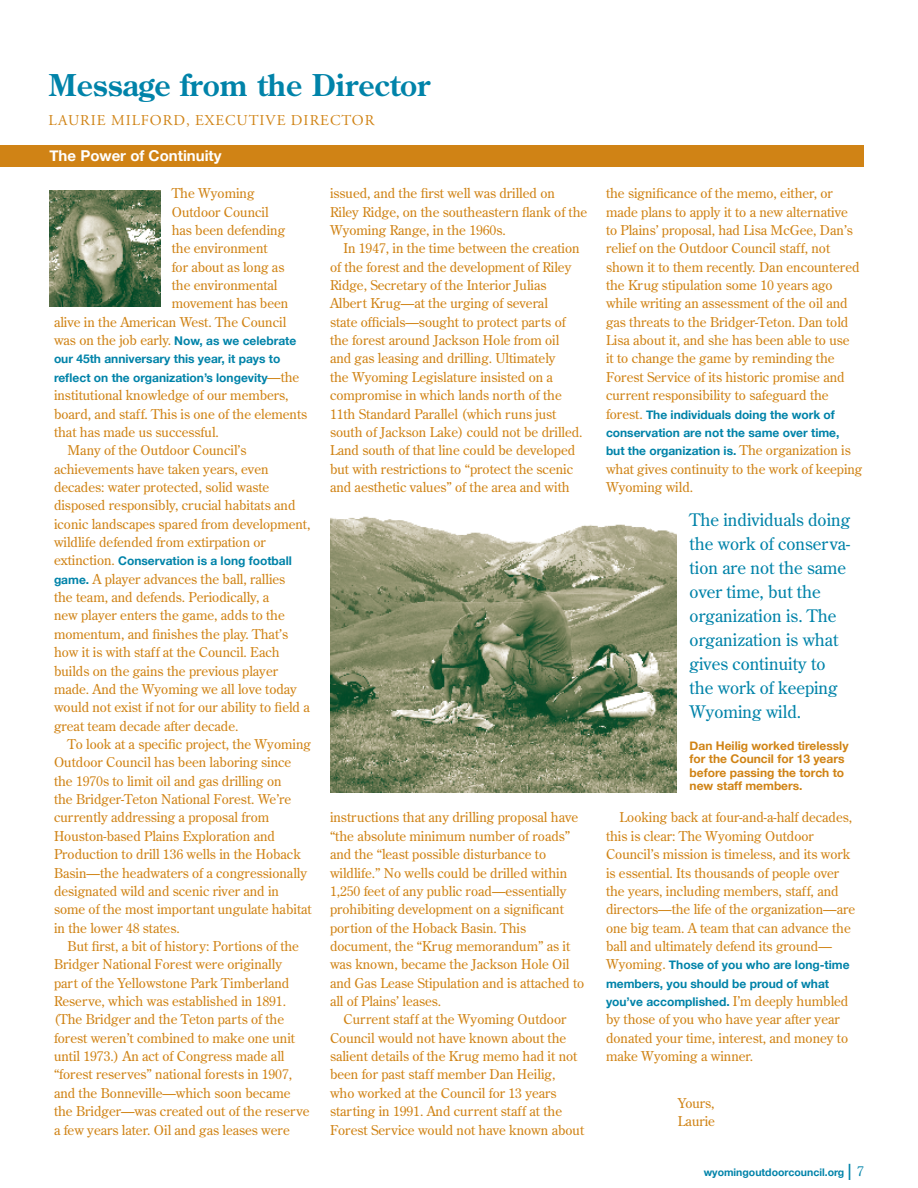
<style>
.page{position:relative;width:918px;height:1188px;background:#fff}
.page>*{position:absolute;margin:0;border:0;box-sizing:border-box;transform-origin:0 0}
.t1{font:700 30px "Century Old Style";color:#0083a9}
.t2{font:17.25px/24px "Century Old Style";color:#0083a9}
.t3{font:15px "Adobe Garamond Pro";letter-spacing:.065em;color:#d08315}
.t4{font:700 15px "Helvetica Neue";color:#fff}
.t5{font:13.5px/18.3px "Century Old Style";color:#d08315}
.t6{font:700 12px/18.3px "Helvetica Neue";color:#0083a9}
.t7{font:700 12px/13.5px "Helvetica Neue";color:#d08315}
.t8{font:700 10.5px "Helvetica Neue";color:#0083a9}
.s1{font-family:"Helvetica Neue";font-weight:700;font-size:12px;color:#0083a9}
.s2{font-family:"Century Old Style";font-weight:400;font-size:13.5px;color:#d08315}
.s3{font-weight:300;font-size:22.5px}
.s4{font-family:"Century Old Style";font-weight:400;font-size:13.5px}
</style>
<div class="page">
<div style="left:0;top:145px;width:864px;height:22px;background:#d08315"></div>
<img style="left:50px;top:191px;width:111px;height:116px">
<img style="left:330px;top:516px;width:346px;height:276px">
<h1 class="t1" style="left:48px;top:65px;width:383px">Message from the Director</h1>
<p class="t3" style="left:49px;top:111px;width:327px">LAURIE MILFORD, EXECUTIVE DIRECTOR</p>
<p class="t4" style="left:50px;top:147px;width:174px">The Power of Continuity</p>
<p class="t5" style="left:172px;top:184px;width:84px">The Wyoming</p>
<p class="t5" style="left:172px;top:202px;width:98px">Outdoor Council</p>
<p class="t5" style="left:172px;top:220px;width:115px">has been defending</p>
<p class="t5" style="left:172px;top:239px;width:97px">the environment</p>
<p class="t5" style="left:172px;top:257px;width:114px">for about as long as</p>
<p class="t5" style="left:172px;top:276px;width:107px">the environmental</p>
<p class="t5" style="left:172px;top:294px;width:118px">movement has been</p>
<p class="t5" style="left:54px;top:312px;width:234px">alive in the American West. The Council</p>
<p class="t5" style="left:54px;top:331px;width:244px">was on the job early. <span class="s1">Now, as we celebrate</span></p>
<p class="t6" style="left:54px;top:350px;width:247px">our 45th anniversary this year, it pays to<br>2&amp;'&amp;1!#"-#!*&amp;#"2)$-(F$!("-O0#/"-)&amp;.(!6<span class="s2">—the</span></p>
<p class="t5" style="left:54px;top:386px;width:236px">institutional knowledge of our members,</p>
<p class="t5" style="left:54px;top:404px;width:255px">board, and staff. This is one of the elements</p>
<p class="t5" style="left:54px;top:422px;width:166px">that has made us successful.</p>
<p class="t5" style="left:68px;top:441px;width:180px">Many of the Outdoor Council’s</p>
<p class="t5" style="left:54px;top:459px;width:216px">achievements have taken years, even</p>
<p class="t5" style="left:54px;top:477px;width:217px">decades: water protected, solid waste</p>
<p class="t5" style="left:54px;top:496px;width:243px">disposed responsibly, crucial habitats and</p>
<p class="t5" style="left:54px;top:514px;width:258px">iconic landscapes spared from development,</p>
<p class="t5" style="left:54px;top:533px;width:213px">wildlife defended from extirpation or</p>
<p class="t6" style="left:54px;top:552px;width:239px"><span class="s2">extinction.</span> Conservation is a long football</p>
<p class="t5" style="left:54px;top:569px;width:257px"><span class="s1">game.</span> A player advances the ball, rallies<br>the team, and defends. Periodically, a<br>new player enters the game, adds to the momentum, and finishes the play. That’s how it is with staff at the Council. Each builds on the gains the previous player made. And the Wyoming we all love today would not exist if not for our ability to field a great team decade after decade.</p>
<p class="t5" style="left:54px;top:735px;width:259px;text-indent:14px">To look at a specific project, the Wyoming Outdoor Council has been laboring since the 1970s to limit oil and gas drilling on<br>the Bridger-Teton National Forest. We’re currently addressing a proposal from Houston-based Plains Exploration and Production to drill 136 wells in the Hoback Basin—the headwaters of a congressionally designated wild and scenic river and in some of the most important ungulate habitat in the lower 48 states.</p>
<p class="t5" style="left:54px;top:936px;width:257px;text-indent:14px">But first, a bit of history: Portions of the Bridger National Forest were originally<br>part of the Yellowstone Park Timberland Reserve, which was established in 1891. (The Bridger and the Teton parts of the forest weren’t combined to make one unit until 1973.) An act of Congress made all “forest reserves” national forests in 1907, and the Bonneville—which soon became the Bridger—was created out of the reserve a few years later. Oil and gas leases were</p>
<p class="t5" style="left:330px;top:184px;width:259px">issued, and the first well was drilled on<br>Riley Ridge, on the southeastern flank of the<br>Wyoming Range, in the 1960s.</p>
<p class="t5" style="left:330px;top:239px;width:254px;text-indent:14px">In 1947, in the time between the creation of the forest and the development of Riley Ridge, Secretary of the Interior Julias Albert Krug—at the urging of several<br>state officials—sought to protect parts of the forest around Jackson Hole from oil and gas leasing and drilling. Ultimately<br>the Wyoming Legislature insisted on a compromise in which lands north of the 11th Standard Parallel (which runs just south of Jackson Lake) could not be drilled.<br>Land south of that line could be developed but with restrictions to “protect the scenic and aesthetic values” of the area and with</p>
<p class="t5" style="left:330px;top:808px;width:256px">instructions that any drilling proposal have “the absolute minimum number of roads” and the “least possible disturbance to wildlife.” No wells could be drilled within 1,250 feet of any public road—essentially prohibiting development on a significant portion of the Hoback Basin. This document, the “Krug memorandum” as it was known, became the Jackson Hole Oil and Gas Lease Stipulation and is attached to all of Plains’ leases.</p>
<p class="t5" style="left:330px;top:1010px;width:256px;text-indent:14px">Current staff at the Wyoming Outdoor Council would not have known about the salient details of the Krug memo had it not been for past staff member Dan Heilig,<br>who worked at the Council for 13 years starting in 1991. And current staff at the Forest Service would not have known about</p>
<p class="t5" style="left:606px;top:184px;width:255px">the significance of the memo, either, or made plans to apply it to a new alternative to Plains’ proposal, had Lisa McGee, Dan’s relief on the Outdoor Council staff, not shown it to them recently. Dan encountered the Krug stipulation some 10 years ago while writing an assessment of the oil and gas threats to the Bridger-Teton. Dan told Lisa about it, and she has been able to use it to change the game by reminding the Forest Service of its historic promise and current responsibility to safeguard the</p>
<p class="t6" style="left:606px;top:405px;width:246px"><span class="s2">forest.</span> The individuals doing the work of conservation are not the same over time,<br>54!#!*&amp;#"2)$-(F$!("-#(0A#<span class="s2">The organization is</span></p>
<p class="t5" style="left:606px;top:459px;width:258px">what gives continuity to the work of keeping<br>Wyoming wild.</p>
<p class="t2" style="left:690px;top:507px;width:162px">The individuals doing the work of conserva&shy;tion are not the same over time, but the organization is. The organization is what gives continuity to the work of keeping<br>Wyoming wild.</p>
<p class="t7" style="left:690px;top:739px;width:161px">Dan Heilig worked tirelessly for the Council for 13 years before passing the torch to new staff members.</p>
<p class="t5" style="left:606px;top:808px;width:251px;text-indent:14px">Looking back at four-and-a-half decades, this is clear: The Wyoming Outdoor Council’s mission is timeless, and its work is essential. Its thousands of people over the years, including members, staff, and directors—the life of the organization—are one big team. A team that can advance the ball and ultimately defend its ground—</p>
<p class="t6" style="left:606px;top:956px;width:245px"><span class="s2">Wyoming.</span> Those of you who are long-time members, you should be proud of what you’ve accomplished. <span class="s2">I’m deeply humbled</span></p>
<p class="t5" style="left:606px;top:1010px;width:244px">by those of you who have year after year donated your time, interest, and money to make Wyoming a winner.</p>
<p class="t5" style="left:678px;top:1094px;width:39px">Yours,<br>Laurie</p>
<p class="t8" style="left:704px;top:1166px;width:162px">wyomingoutdoorcouncil.org <span class="s3">I</span> <span class="s4">7</span></p>
</div>
